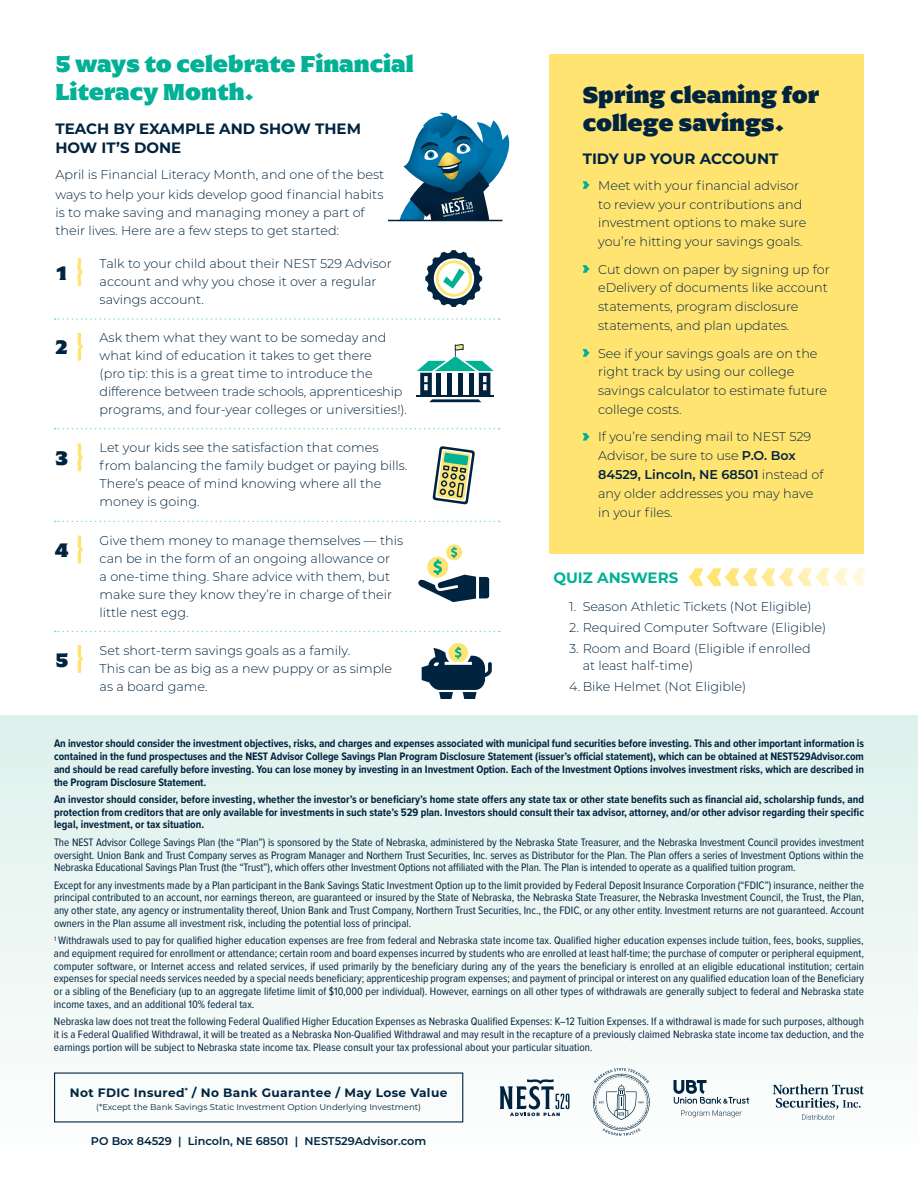
<style>
.page{position:relative;width:918px;height:1188px;background:#fff}
.page>*{position:absolute;margin:0;border:0;box-sizing:border-box;transform-origin:0 0}
.t1{font:900 24px/28.5px "Arpona";color:#00b195}
.t2{font:900 24px/28.5px "Arpona";color:#002440}
.t3{font:900 20.4px "Arpona";color:#002440}
.t4{font:900 20.1px "Arpona";color:#002440}
.t5{font:700 15px/19.5px "Montserrat";color:#002440}
.t6{font:700 15px "Montserrat";color:#00b195}
.t7{font:300 12.75px/18px "Montserrat";color:#002440}
.t8{font:700 12.15px "Montserrat";letter-spacing:.03em;color:#002440}
.t9{font:11.25px/12.8px "Proxima Nova Cond";color:#002440;text-align:justify}
.t10{font:700 11.25px/12.8px "Proxima Nova Cond";letter-spacing:-.005em;color:#002440;text-align:justify}
.t11{font:600 11.25px "Montserrat";color:#002440}
.t12{font:8.55px "Montserrat";color:#002440}
.s1{font-weight:600}
</style>
<div class="page">
<div style="left:550px;top:54px;width:314px;height:500px;background:#ffe471"></div>
<div style="left:0;top:716px;width:918px;height:472px;background:linear-gradient(to bottom,#def1ec,#fefdfd)"></div>
<svg style="left:425px;top:250px;width:57px;height:57px"></svg>
<svg style="left:446px;top:544px;width:16px;height:16px"></svg>
<svg style="left:418px;top:547px;width:71px;height:55px"></svg>
<svg style="left:422px;top:643px;width:70px;height:56px"></svg>
<svg style="left:417px;top:344px;width:77px;height:58px"></svg>
<svg style="left:500px;top:1079px;width:69px;height:37px"></svg>
<svg style="left:681px;top:1110px;width:61px;height:7px"></svg>
<svg style="left:674px;top:1080px;width:75px;height:24px"></svg>
<svg style="left:593px;top:1068px;width:57px;height:68px"></svg>
<svg style="left:773px;top:1084px;width:91px;height:36px"></svg>
<svg style="left:689px;top:568px;width:177px;height:18px"></svg>
<svg style="left:583px;top:181px;width:7px;height:8px"></svg>
<svg style="left:583px;top:265px;width:7px;height:8px"></svg>
<svg style="left:583px;top:349px;width:7px;height:8px"></svg>
<svg style="left:583px;top:433px;width:7px;height:8px"></svg>
<svg style="left:77px;top:333px;width:7px;height:28px"></svg>
<svg style="left:77px;top:536px;width:7px;height:27px"></svg>
<svg style="left:77px;top:258px;width:6px;height:28px"></svg>
<svg style="left:55px;top:428px;width:445px;height:1px"></svg>
<svg style="left:55px;top:318px;width:445px;height:2px"></svg>
<svg style="left:55px;top:443px;width:445px;height:79px"></svg>
<svg style="left:55px;top:631px;width:445px;height:1px"></svg>
<svg style="left:77px;top:645px;width:7px;height:28px"></svg>
<svg style="left:394px;top:112px;width:116px;height:109px"></svg>
<hr style="left:388px;top:220px;width:114px;height:1px;background:#002440">
<h1 class="t1" style="left:56px;top:50px;width:360px">5 ways to celebrate Financial<br>Literacy Month.</h1>
<h3 class="t5" style="left:56px;top:118px;width:307px">TEACH BY EXAMPLE AND SHOW THEM<br>HOW IT’S DONE</h3>
<p class="t7" style="left:56px;top:165px;width:330px;line-height:19.5px">April is Financial Literacy Month, and one of the best ways to help your kids develop good financial habits</p>
<p class="t7" style="left:56px;top:203px;width:311px">is to make saving and managing money a part of their lives. Here are a few steps to get started:</p>
<h3 class="t4" style="left:56px;top:260px;width:13px">1</h3>
<h2 class="t3" style="left:55px;top:335px;width:15px">2</h2>
<h2 class="t3" style="left:55px;top:445px;width:14px">3</h2>
<h2 class="t3" style="left:55px;top:537px;width:16px">4</h2>
<h2 class="t3" style="left:55px;top:647px;width:14px">5</h2>
<p class="t7" style="left:100px;top:254px;width:294px">Talk to your child about their NEST 529 Advisor account and why you chose it over a regular savings account.</p>
<p class="t7" style="left:100px;top:328px;width:309px">Ask them what they want to be someday and what kind of education it takes to get there<br>(pro tip: this is a great time to introduce the difference between trade schools, apprenticeship programs, and four-year colleges or universities!).</p>
<p class="t7" style="left:100px;top:438px;width:309px">Let your kids see the satisfaction that comes from balancing the family budget or paying bills.<br>There’s peace of mind knowing where all the money is going.</p>
<p class="t7" style="left:100px;top:531px;width:305px">Give them money to manage themselves — this can be in the form of an ongoing allowance or<br>a one-time thing. Share advice with them, but make sure they know they’re in charge of their little nest egg.</p>
<p class="t7" style="left:100px;top:641px;width:294px">Set short-term savings goals as a family.<br>This can be as big as a new puppy or as simple as a board game.</p>
<h1 class="t2" style="left:583px;top:80px;width:238px">Spring cleaning for college savings.</h1>
<h3 class="t5" style="left:583px;top:148px;width:197px">TIDY UP YOUR ACCOUNT</h3>
<p class="t7" style="left:598px;top:175px;width:210px;line-height:18.8px">Meet with your financial advisor to review your contributions and investment options to make sure you’re hitting your savings goals.</p>
<p class="t7" style="left:598px;top:259px;width:233px;line-height:18.8px">Cut down on paper by signing up for eDelivery of documents like account statements, program disclosure statements, and plan updates.</p>
<p class="t7" style="left:598px;top:343px;width:230px;line-height:18.8px">See if your savings goals are on the right track by using our college savings calculator to estimate future college costs.</p>
<p class="t7" style="left:598px;top:427px;width:227px;line-height:18.8px">If you’re sending mail to NEST 529<br>Advisor, be sure to use <span class="s1">P.O. Box<br>84529, Lincoln, NE 68501</span> instead of any older addresses you may have in your files.</p>
<h3 class="t6" style="left:554px;top:567px;width:126px">QUIZ ANSWERS</h3>
<p class="t7" style="left:569px;top:597px;width:244px">1. Season Athletic Tickets (Not Eligible)</p>
<p class="t7" style="left:569px;top:618px;width:258px">2. Required Computer Software (Eligible)</p>
<p class="t7" style="left:583px;top:640px;width:230px;line-height:16.5px;text-indent:-14px">3. Room and Board (Eligible if enrolled at least half-time)</p>
<p class="t7" style="left:569px;top:677px;width:178px">4. Bike Helmet (Not Eligible)</p>
<p class="t10" style="left:54px;top:737px;width:812px">An investor should consider the investment objectives, risks, and charges and expenses associated with municipal fund securities before investing. This and other important information is contained in the fund prospectuses and the NEST Advisor College Savings Plan Program Disclosure Statement (issuer’s official statement), which can be obtained at NEST529Advisor.com and should be read carefully before investing. You can lose money by investing in an Investment Option. Each of the Investment Options involves investment risks, which are described in the Program Disclosure Statement.</p>
<p class="t10" style="left:54px;top:793px;width:812px">An investor should consider, before investing, whether the investor’s or beneficiary’s home state offers any state tax or other state benefits such as financial aid, scholarship funds, and protection from creditors that are only available for investments in such state’s 529 plan. Investors should consult their tax advisor, attorney, and/or other advisor regarding their specific legal, investment, or tax situation.</p>
<p class="t9" style="left:54px;top:835px;width:811px">The NEST Advisor College Savings Plan (the “Plan”) is sponsored by the State of Nebraska, administered by the Nebraska State Treasurer, and the Nebraska Investment Council provides investment oversight. Union Bank and Trust Company serves as Program Manager and Northern Trust Securities, Inc. serves as Distributor for the Plan. The Plan offers a series of Investment Options within the Nebraska Educational Savings Plan Trust (the “Trust”), which offers other Investment Options not affiliated with the Plan. The Plan is intended to operate as a qualified tuition program.</p>
<p class="t9" style="left:54px;top:878px;width:812px">Except for any investments made by a Plan participant in the Bank Savings Static Investment Option up to the limit provided by Federal Deposit Insurance Corporation (“FDIC”) insurance, neither the principal contributed to an account, nor earnings thereon, are guaranteed or insured by the State of Nebraska, the Nebraska State Treasurer, the Nebraska Investment Council, the Trust, the Plan, any other state, any agency or instrumentality thereof, Union Bank and Trust Company, Northern Trust Securities, Inc., the FDIC, or any other entity. Investment returns are not guaranteed. Account owners in the Plan assume all investment risk, including the potential loss of principal.</p>
<p class="t9" style="left:54px;top:934px;width:812px"><sup>1</sup> Withdrawals used to pay for qualified higher education expenses are free from federal and Nebraska state income tax. Qualified higher education expenses include tuition, fees, books, supplies, and equipment required for enrollment or attendance; certain room and board expenses incurred by students who are enrolled at least half-time; the purchase of computer or peripheral equipment, computer software, or Internet access and related services, if used primarily by the beneficiary during any of the years the beneficiary is enrolled at an eligible educational institution; certain expenses for special needs services needed by a special needs beneficiary; apprenticeship program expenses; and payment of principal or interest on any qualified education loan of the Beneficiary or a sibling of the Beneficiary (up to an aggregate lifetime limit of $10,000 per individual). However, earnings on all other types of withdrawals are generally subject to federal and Nebraska state income taxes, and an additional 10% federal tax.</p>
<p class="t9" style="left:54px;top:1015px;width:812px">Nebraska law does not treat the following Federal Qualified Higher Education Expenses as Nebraska Qualified Expenses: K–12 Tuition Expenses. If a withdrawal is made for such purposes, although it is a Federal Qualified Withdrawal, it will be treated as a Nebraska Non-Qualified Withdrawal and may result in the recapture of a previously claimed Nebraska state income tax deduction, and the earnings portion will be subject to Nebraska state income tax. Please consult your tax professional about your particular situation.</p>
<p class="t8" style="left:70px;top:1084px;width:379px">Not FDIC Insured<sup>*</sup> / No Bank Guarantee / May Lose Value</p>
<p class="t12" style="left:96px;top:1101px;width:326px">(*Except the Bank Savings Static Investment Option Underlying Investment)</p>
<p class="t11" style="left:91px;top:1133px;width:337px">PO Box 84529 | Lincoln, NE 68501 | NEST529Advisor.com</p>
</div>
